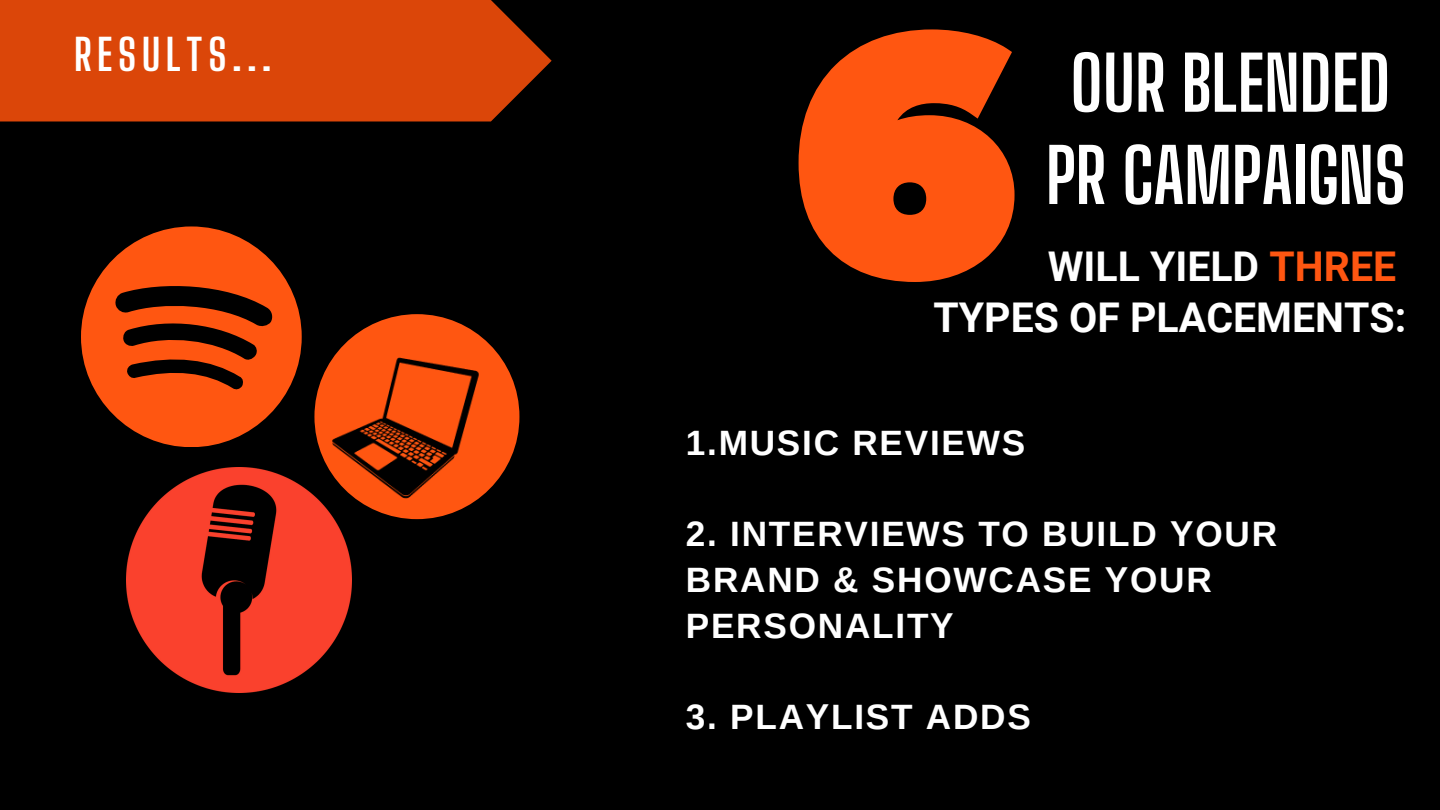
<style>
.page{position:relative;width:1440px;height:810px;background:#000}
.page>*{position:absolute;margin:0;border:0;box-sizing:border-box;transform-origin:0 0}
.t1{font:700 74px/92.2px "Big Shoulders Display";color:#fff;text-align:center}
.t2{font:700 43px "Big Shoulders Display";letter-spacing:.12em;color:#fff}
.t3{font:700 41px/51px "Roboto";color:#fff;text-align:right}
.t4{font:700 35.2px/45.8px "Arimo";letter-spacing:.05em;color:#fff}
.s1{color:#ff5611}
</style>
<div class="page">
<svg style="left:799px;top:29px;width:215px;height:253px;fill:#ff5611"></svg>
<svg style="left:81px;top:226px;width:221px;height:221px;fill:#ff5611"></svg>
<img style="left:127px;top:468px;width:225px;height:225px">
<div style="left:314px;top:314px;width:205px;height:205px;background:#ff5611;border-radius:50%"></div>
<img style="left:314px;top:337px;width:183px;height:182px">
<div style="left:0;top:0;width:552px;height:122px;background:#db4609"></div>
<p class="t2" style="left:74px;top:28px;width:199px">RESULTS...</p>
<h2 class="t1" style="left:1046px;top:37px;width:362px">OUR BLENDED<br>PR CAMPAIGNS</h2>
<p class="t3" style="left:934px;top:242px;width:474px">WILL YIELD <span class="s1">THREE<br></span>TYPES OF PLACEMENTS:</p>
<p class="t4" style="left:686px;top:420px;width:341px">1.MUSIC REVIEWS</p>
<p class="t4" style="left:686px;top:511px;width:593px">2. INTERVIEWS TO BUILD YOUR<br>BRAND &amp; SHOWCASE YOUR<br>PERSONALITY</p>
<p class="t4" style="left:686px;top:694px;width:347px">3. PLAYLIST ADDS</p>
</div>
